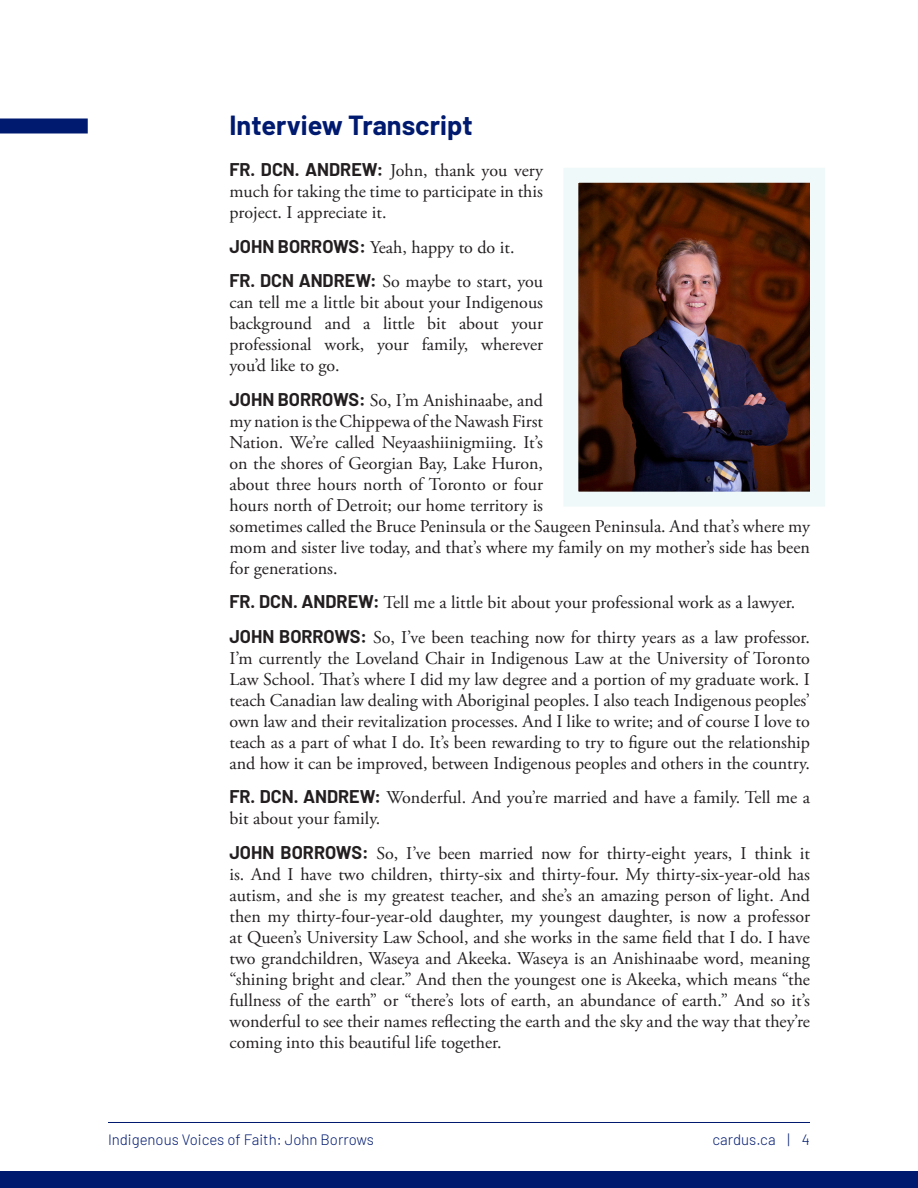
<style>
.page{position:relative;width:918px;height:1188px;background:#fff}
.page>*{position:absolute;margin:0;border:0;box-sizing:border-box;transform-origin:0 0}
.Heading_1{font:700 27px "Barlow";color:#001a70}
.t1{font:18px/21px "Adobe Garamond Pro";color:#231f20;text-align:justify}
.t2{font:300 15px "Barlow";color:#001a70}
.s1{font-family:"Barlow";font-weight:700}
</style>
<div class="page">
<div style="left:0;top:1171px;width:918px;height:17px;background:#001a70"></div>
<hr style="left:108px;top:1122px;width:702px;height:1px;background:#001a70">
<div style="left:0;top:118px;width:88px;height:16px;background:#001a70"></div>
<svg style="left:564px;top:168px;width:261px;height:338px"></svg>
<p class="Heading_1" style="left:230px;top:105px;width:245px">Interview Transcript</p>
<p class="t1" style="left:230px;top:161px;width:315px"><span class="s1">FR. DCN. ANDREW:</span> John, thank you very much for taking the time to participate in this project. I appreciate it.</p>
<p class="t1" style="left:230px;top:237px;width:287px"><span class="s1">JOHN BORROWS:</span> Yeah, happy to do it.</p>
<p class="t1" style="left:230px;top:272px;width:315px"><span class="s1">FR. DCN ANDREW:</span> So maybe to start, you can tell me a little bit about your Indigenous background and a little bit about your professional work, your family, wherever you’d like to go.</p>
<p class="t1" style="left:230px;top:390px;width:582px;text-align:left"><span class="s1">JOHN BORROWS:</span> So, I’m Anishinaabe, and<br>my nation is the Chippewa of the Nawash First<br>Nation. We’re called Neyaashiinigmiing. It’s<br>on the shores of Georgian Bay, Lake Huron,<br>about three hours north of Toronto or four<br>hours north of Detroit; our home territory is<br>sometimes called the Bruce Peninsula or the Saugeen Peninsula. And that’s where my mom and sister live today, and that’s where my family on my mother’s side has been for generations.</p>
<p class="t1" style="left:230px;top:593px;width:567px"><span class="s1">FR. DCN. ANDREW:</span> Tell me a little bit about your professional work as a lawyer.</p>
<p class="t1" style="left:230px;top:627px;width:582px"><span class="s1">JOHN BORROWS:</span> So, I’ve been teaching now for thirty years as a law professor.<br>I’m currently the Loveland Chair in Indigenous Law at the University of Toronto Law School. That’s where I did my law degree and a portion of my graduate work. I teach Canadian law dealing with Aboriginal peoples. I also teach Indigenous peoples’ own law and their revitalization processes. And I like to write; and of course I love to teach as a part of what I do. It’s been rewarding to try to figure out the relationship and how it can be improved, between Indigenous peoples and others in the country.</p>
<p class="t1" style="left:230px;top:788px;width:582px"><span class="s1">FR. DCN. ANDREW:</span> Wonderful. And you’re married and have a family. Tell me a bit about your family.</p>
<p class="t1" style="left:230px;top:843px;width:582px"><span class="s1">JOHN BORROWS:</span> So, I’ve been married now for thirty-eight years, I think it is. And I have two children, thirty-six and thirty-four. My thirty-six-year-old has autism, and she is my greatest teacher, and she’s an amazing person of light. And then my thirty-four-year-old daughter, my youngest daughter, is now a professor at Queen’s University Law School, and she works in the same field that I do. I have two grandchildren, Waseya and Akeeka. Waseya is an Anishinaabe word, meaning “shining bright and clear.” And then the youngest one is Akeeka, which means “the fullness of the earth” or “there’s lots of earth, an abundance of earth.” And so it’s wonderful to see their names reflecting the earth and the sky and the way that they’re coming into this beautiful life together.</p>
<p class="t2" style="left:108px;top:1129px;width:267px">Indigenous Voices of Faith: John Borrows</p>
<p class="t2" style="left:712px;top:1129px;width:99px">cardus.ca | 4</p>
</div>
